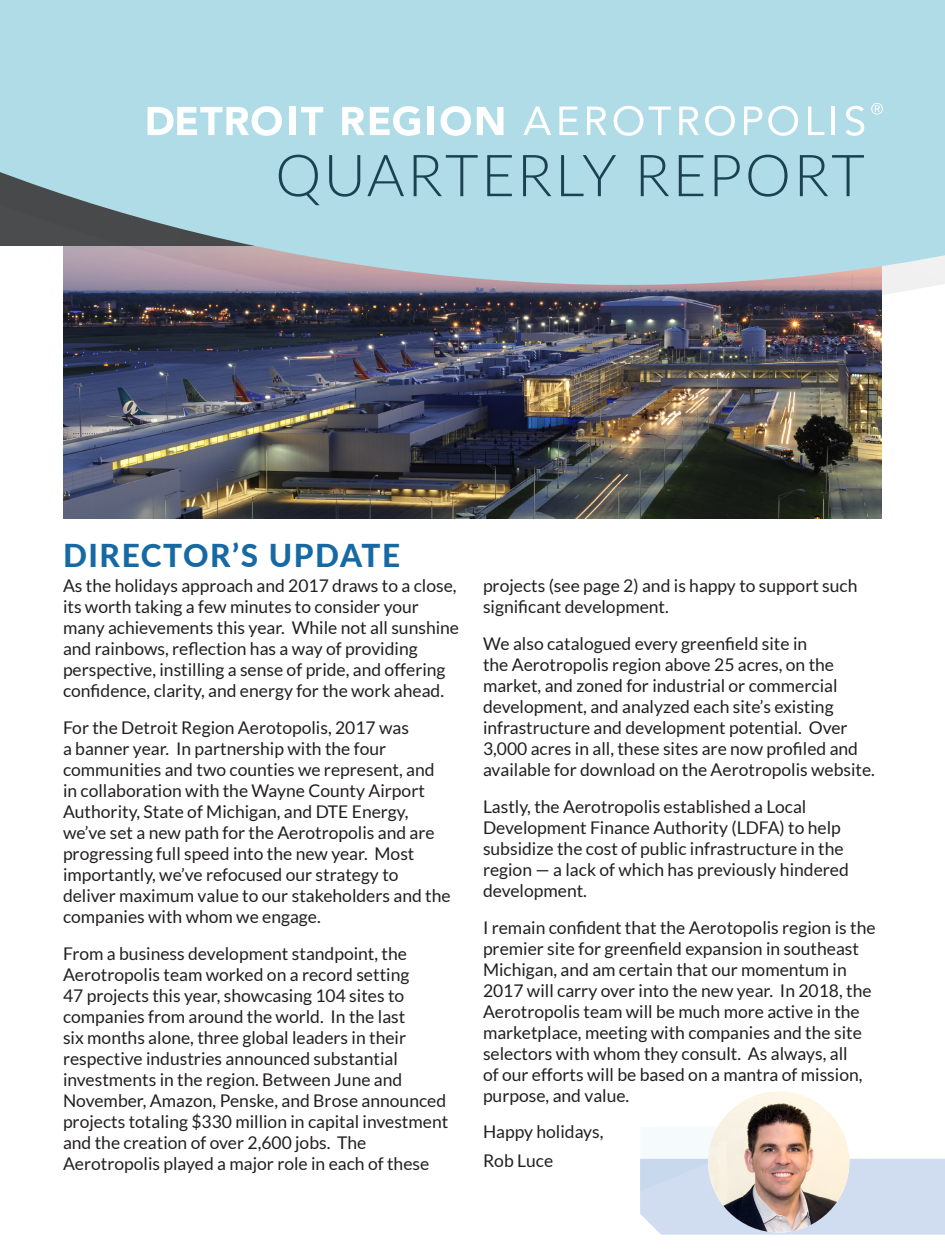
<style>
.page{position:relative;width:945px;height:1260px;background:#fff}
.page>*{position:absolute;margin:0;border:0;box-sizing:border-box;transform-origin:0 0}
.t1{font:300 58.1px "Lato";letter-spacing:.03em;color:#1b4250}
.t2{font:800 31.5px "Lato";letter-spacing:.05em;color:#1769a3}
.Paragraph_Style_1{font:17.5px/21px "Lato";color:#231f20}
</style>
<div class="page">
<img style="left:63px;top:386px;width:819px;height:132px">
<img style="left:63px;top:362px;width:819px;height:24px">
<svg style="left:0;top:0;width:945px;height:362px;background:#9cb9c5"></svg>
<svg style="left:640px;top:1129px;width:305px;height:106px"></svg>
<svg style="left:148px;top:106px;width:134px;height:30px"></svg>
<div style="left:289px;top:107px;width:6px;height:28px;background:#fff"></div>
<svg style="left:301px;top:107px;width:22px;height:28px"></svg>
<svg style="left:342px;top:106px;width:78px;height:30px"></svg>
<div style="left:427px;top:107px;width:6px;height:28px;background:#fff"></div>
<svg style="left:441px;top:106px;width:30px;height:30px"></svg>
<svg style="left:477px;top:107px;width:27px;height:28px"></svg>
<svg style="left:523px;top:107px;width:28px;height:28px"></svg>
<svg style="left:559px;top:107px;width:19px;height:28px"></svg>
<svg style="left:587px;top:107px;width:20px;height:28px"></svg>
<svg style="left:614px;top:106px;width:29px;height:30px"></svg>
<svg style="left:649px;top:107px;width:22px;height:28px"></svg>
<svg style="left:679px;top:107px;width:20px;height:28px"></svg>
<svg style="left:705px;top:106px;width:30px;height:30px"></svg>
<svg style="left:744px;top:107px;width:18px;height:28px"></svg>
<svg style="left:768px;top:106px;width:30px;height:30px"></svg>
<svg style="left:808px;top:107px;width:16px;height:28px"></svg>
<hr style="left:832px;top:107px;width:3px;height:28px;background:#fff">
<svg style="left:845px;top:106px;width:19px;height:30px"></svg>
<svg style="left:871px;top:103px;width:12px;height:12px"></svg>
<img style="left:708px;top:1091px;width:141px;height:142px;border-radius:71px">
<p class="t1" style="left:275px;top:144px;width:591px">QUARTERLY REPORT</p>
<h1 class="t2" style="left:63px;top:532px;width:339px">DIRECTOR’S UPDATE</h1>
<p class="Paragraph_Style_1" style="left:63px;top:575px;width:398px">As the holidays approach and 2017 draws to a close, its worth taking a few minutes to consider your many achievements this year. While not all sunshine and rainbows, reflection has a way of providing perspective, instilling a sense of pride, and offering confidence, clarity, and energy for the work ahead.</p>
<p class="Paragraph_Style_1" style="left:63px;top:717px;width:389px">For the Detroit Region Aerotopolis, 2017 was<br>a banner year. In partnership with the four communities and two counties we represent, and in collaboration with the Wayne County Airport Authority, State of Michigan, and DTE Energy, we’ve set a new path for the Aerotropolis and are progressing full speed into the new year. Most importantly, we’ve refocused our strategy to deliver maximum value to our stakeholders and the companies with whom we engage.</p>
<p class="Paragraph_Style_1" style="left:63px;top:943px;width:387px">From a business development standpoint, the Aerotropolis team worked on a record setting<br>47 projects this year, showcasing 104 sites to companies from around the world. In the last<br>six months alone, three global leaders in their respective industries announced substantial investments in the region. Between June and November, Amazon, Penske, and Brose announced projects totaling $330 million in capital investment and the creation of over 2,600 jobs. The Aerotropolis played a major role in each of these</p>
<p class="Paragraph_Style_1" style="left:483px;top:575px;width:376px">projects (see page 2) and is happy to support such significant development.</p>
<p class="Paragraph_Style_1" style="left:483px;top:633px;width:393px">We also catalogued every greenfield site in<br>the Aerotropolis region above 25 acres, on the market, and zoned for industrial or commercial development, and analyzed each site’s existing infrastructure and development potential. Over 3,000 acres in all, these sites are now profiled and available for download on the Aerotropolis website.</p>
<p class="Paragraph_Style_1" style="left:483px;top:796px;width:367px">Lastly, the Aerotropolis established a Local Development Finance Authority (LDFA) to help subsidize the cost of public infrastructure in the region — a lack of which has previously hindered development.</p>
<p class="Paragraph_Style_1" style="left:483px;top:917px;width:394px">I remain confident that the Aerotopolis region is the premier site for greenfield expansion in southeast Michigan, and am certain that our momentum in 2017 will carry over into the new year. In 2018, the Aerotropolis team will be much more active in the marketplace, meeting with companies and the site selectors with whom they consult. As always, all<br>of our efforts will be based on a mantra of mission, purpose, and value.</p>
<p class="Paragraph_Style_1" style="left:483px;top:1121px;width:122px">Happy holidays,</p>
<p class="Paragraph_Style_1" style="left:483px;top:1150px;width:72px">Rob Luce</p>
</div>
